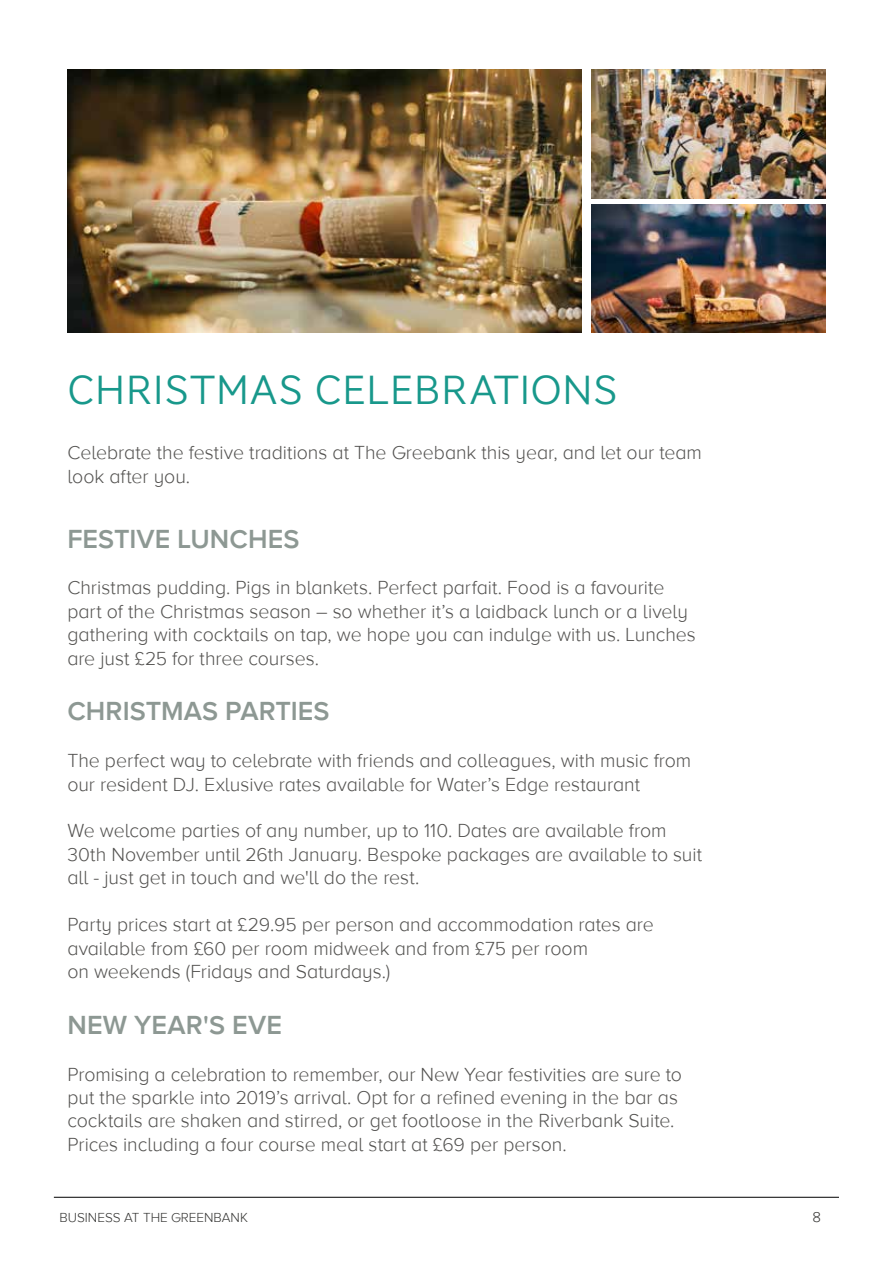
<style>
.page{position:relative;width:893px;height:1263px;background:#fff}
.page>*{position:absolute;margin:0;border:0;box-sizing:border-box;transform-origin:0 0}
.t1{font:300 42px "AW Conqueror Sans";letter-spacing:-.04em;color:#18988b}
.t2{font:600 27px "Proxima Nova A";letter-spacing:.005em;color:#8d9893}
.t3{font:300 19.5px/23.4px "Proxima Nova A";letter-spacing:-.005em;color:#52514f}
.t4{font:300 15px "Proxima Nova A";color:#323230}
.t5{font:300 13.5px "Proxima Nova A";color:#323230}
</style>
<div class="page">
<hr style="left:54px;top:1197px;width:785px;height:1px;background:#000">
<img style="left:591px;top:204px;width:234px;height:129px">
<img style="left:67px;top:70px;width:515px;height:263px">
<img style="left:591px;top:70px;width:234px;height:128px">
<h1 class="t1" style="left:67px;top:375px;width:553px">CHRISTMAS CELEBRATIONS</h1>
<p class="t3" style="left:67px;top:442px;width:636px">Celebrate the festive traditions at The Greebank this year, and let our team look after you.</p>
<h2 class="t2" style="left:67px;top:527px;width:233px">FESTIVE LUNCHES</h2>
<p class="t3" style="left:67px;top:577px;width:630px">Christmas pudding. Pigs in blankets. Perfect parfait. Food is a favourite part of the Christmas season – so whether it’s a laidback lunch or a lively gathering with cocktails on tap, we hope you can indulge with us. Lunches are just £25 for three courses.</p>
<h2 class="t2" style="left:67px;top:700px;width:264px">CHRISTMAS PARTIES</h2>
<p class="t3" style="left:67px;top:750px;width:625px">The perfect way to celebrate with friends and colleagues, with music from our resident DJ. Exlusive rates available for Water’s Edge restaurant</p>
<p class="t3" style="left:67px;top:820px;width:636px">We welcome parties of any number, up to 110. Dates are available from<br>30th November until 26th January. Bespoke packages are available to suit all - just get in touch and we'll do the rest.</p>
<p class="t3" style="left:67px;top:914px;width:588px">Party prices start at £29.95 per person and accommodation rates are available from £60 per room midweek and from £75 per room<br>on weekends (Fridays and Saturdays.)</p>
<h2 class="t2" style="left:67px;top:1013px;width:216px">NEW YEAR'S EVE</h2>
<p class="t3" style="left:67px;top:1063px;width:616px">Promising a celebration to remember, our New Year festivities are sure to put the sparkle into 2019’s arrival. Opt for a refined evening in the bar as cocktails are shaken and stirred, or get footloose in the Riverbank Suite.<br>Prices including a four course meal start at £69 per person.</p>
<p class="t5" style="left:60px;top:1212px;width:190px">BUSINESS AT THE GREENBANK</p>
<p class="t4" style="left:812px;top:1211px;width:10px">8</p>
</div>
